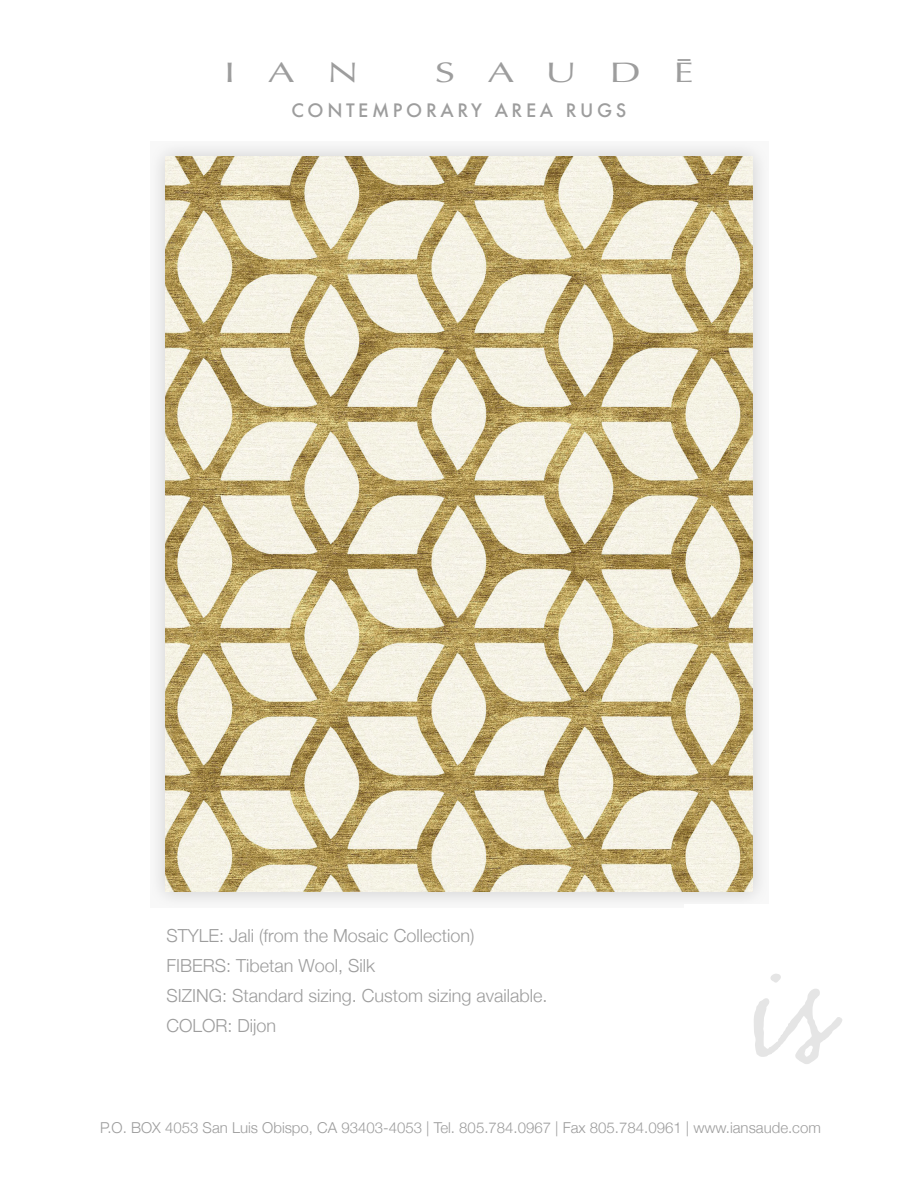
<style>
.page{position:relative;width:918px;height:1188px;background:#fff}
.page>*{position:absolute;margin:0;border:0;box-sizing:border-box;transform-origin:0 0}
.t1{font:28.35px "Optima";letter-spacing:.8em;color:#9d9d9d;scale:1.43 1}
.t2{font:300 18px/30px "Helvetica Neue";color:#9d9d9d}
.t3{font:500 18px "Futura";letter-spacing:.2em;color:#9d9d9d}
.t4{font:300 15px "Helvetica Neue";color:#9d9d9d}
</style>
<div class="page">
<div style="left:150px;top:141px;width:618px;height:767px;background:#f0f0ef"></div>
<img style="left:684px;top:904px;width:84px;height:4px">
<svg style="left:770px;top:974px;width:11px;height:9px"></svg>
<svg style="left:754px;top:989px;width:88px;height:75px"></svg>
<svg style="left:678px;top:59px;width:12px;height:2px"></svg>
<img style="left:165px;top:157px;width:588px;height:734px">
<h1 class="t1" style="left:224px;top:56px;width:96px">IAN</h1>
<h1 class="t1" style="left:435px;top:56px;width:183px">SAUDE</h1>
<p class="t3" style="left:292px;top:98px;width:336px">CONTEMPORARY AREA RUGS</p>
<p class="t2" style="left:166px;top:920px;width:383px">STYLE: Jali (from the Mosaic Collection)<br>FIBERS: Tibetan Wool, Silk<br>SIZING: Standard sizing. Custom sizing available.<br>COLOR: Dijon</p>
<p class="t4" style="left:100px;top:1115px;width:722px">P.O. BOX 4053 San Luis Obispo, CA 93403-4053 | Tel. 805.784.0967 | Fax 805.784.0961 | www.iansaude.com</p>
</div>
